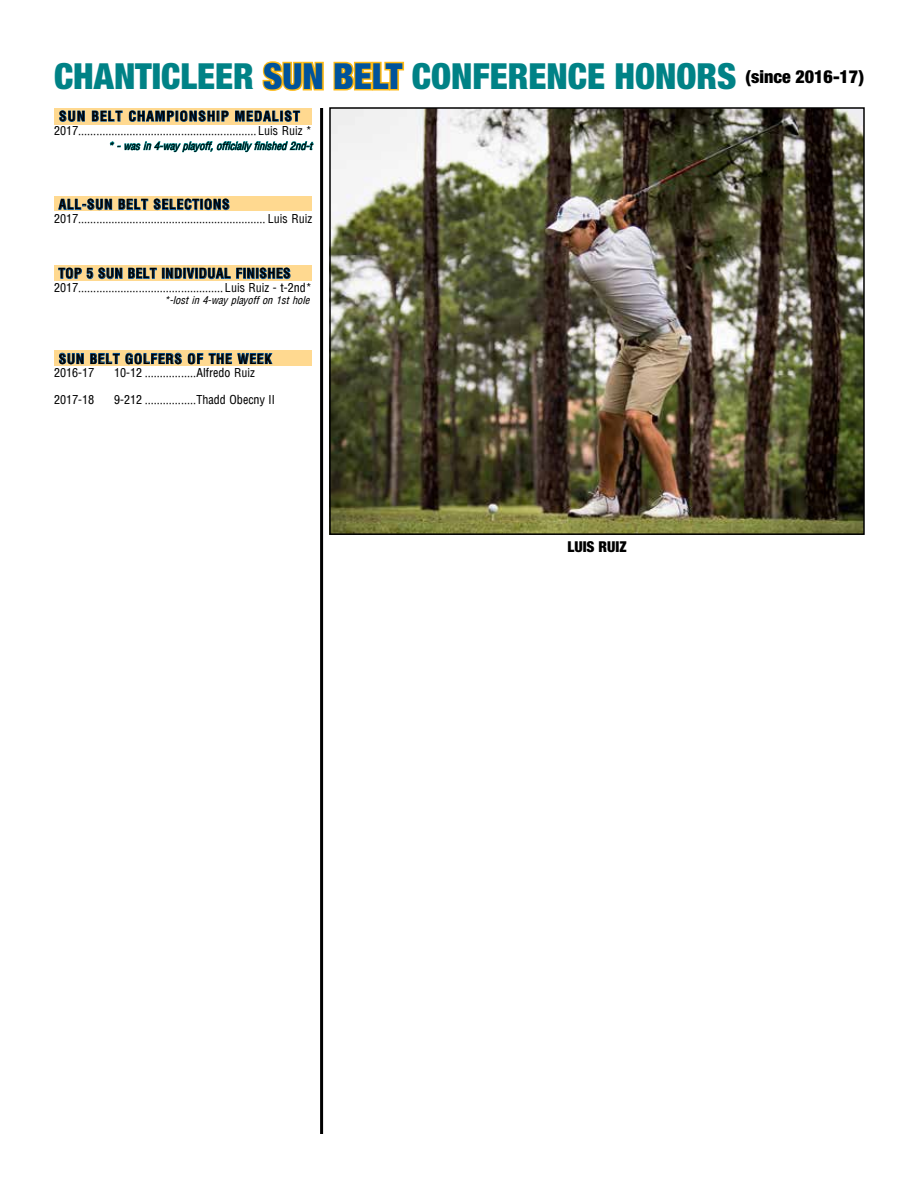
<style>
.page{position:relative;width:918px;height:1188px;background:#fff}
.page>*{position:absolute;margin:0;border:0;box-sizing:border-box;transform-origin:0 0}
.t1{font:900 condensed 36px "Helvetica Neue";color:#008286}
.t2{font:900 condensed 15px "Helvetica Neue";color:#000}
.t3{font:700 condensed 13.5px "Arena";letter-spacing:.05em;color:#000}
.t4{font:700 condensed 13.5px "Arena";letter-spacing:.075em;color:#000}
.t5{font:700 condensed 13.5px "Arena";letter-spacing:.025em;color:#000}
.t6{font:12px "Arena Condensed";color:#000}
.t7{font:italic condensed 10.5px "Arena";color:#000}
.s1{color:#00539b}
</style>
<div class="page">
<div style="left:54px;top:350px;width:258px;height:16px;background:#ffd990"></div>
<div style="left:54px;top:265px;width:258px;height:15px;background:#ffd990"></div>
<div style="left:54px;top:197px;width:258px;height:14px;background:#ffd990"></div>
<hr style="left:320px;top:108px;width:3px;height:1026px;background:#000">
<svg style="left:333px;top:61px;width:72px;height:30px"></svg>
<svg style="left:54px;top:61px;width:270px;height:66px"></svg>
<svg style="left:110px;top:141px;width:204px;height:11px"></svg>
<svg style="left:58px;top:196px;width:54px;height:15px"></svg>
<svg style="left:118px;top:198px;width:112px;height:13px"></svg>
<svg style="left:58px;top:267px;width:233px;height:14px"></svg>
<svg style="left:59px;top:352px;width:25px;height:13px"></svg>
<svg style="left:90px;top:352px;width:183px;height:13px"></svg>
<img style="left:332px;top:110px;width:530px;height:422px">
<div style="left:329px;top:107px;width:536px;height:428px;border:2px solid #000"></div>
<h1 class="t1" style="left:54px;top:47px;width:812px">CHANTICLEER <span class="s1">SUN BELT</span> CONFERENCE HONORS <sup>(since</sup> <sup>2016-17)</sup></h1>
<p class="t4" style="left:59px;top:108px;width:242px">SUN BELT CHAMPIONSHIP MEDALIST</p>
<p class="t6" style="left:54px;top:123px;width:259px">2017...........................................................Luis Ruiz *</p>
<p class="t7" style="left:108px;top:140px;width:206px">* - was in 4-way playoff, officially finished 2nd-t</p>
<p class="t3" style="left:59px;top:196px;width:112px">ALL-SUN BELT SELECTIONS</p>
<p class="t6" style="left:54px;top:212px;width:259px">2017.............................................................. Luis Ruiz</p>
<p class="t5" style="left:58px;top:265px;width:116px">TOP 5 SUN BELT INDIVIDUAL</p>
<p class="t3" style="left:236px;top:265px;width:15px">FINISHES</p>
<p class="t6" style="left:54px;top:281px;width:259px">2017................................................ Luis Ruiz - t-2nd*</p>
<p class="t7" style="left:164px;top:294px;width:147px">*-lost in 4-way playoff on 1st hole</p>
<p class="t3" style="left:59px;top:350px;width:215px">SUN BELT GOLFERS OF THE WEEK</p>
<p class="t6" style="left:54px;top:366px;width:42px">2016-17</p>
<p class="t6" style="left:114px;top:366px;width:142px">10-12 .................Alfredo Ruiz</p>
<p class="t6" style="left:54px;top:393px;width:42px">2017-18</p>
<p class="t6" style="left:114px;top:393px;width:163px">9-212 .................Thadd Obecny II</p>
<p class="t2" style="left:567px;top:535px;width:61px">LUIS RUIZ</p>
</div>
